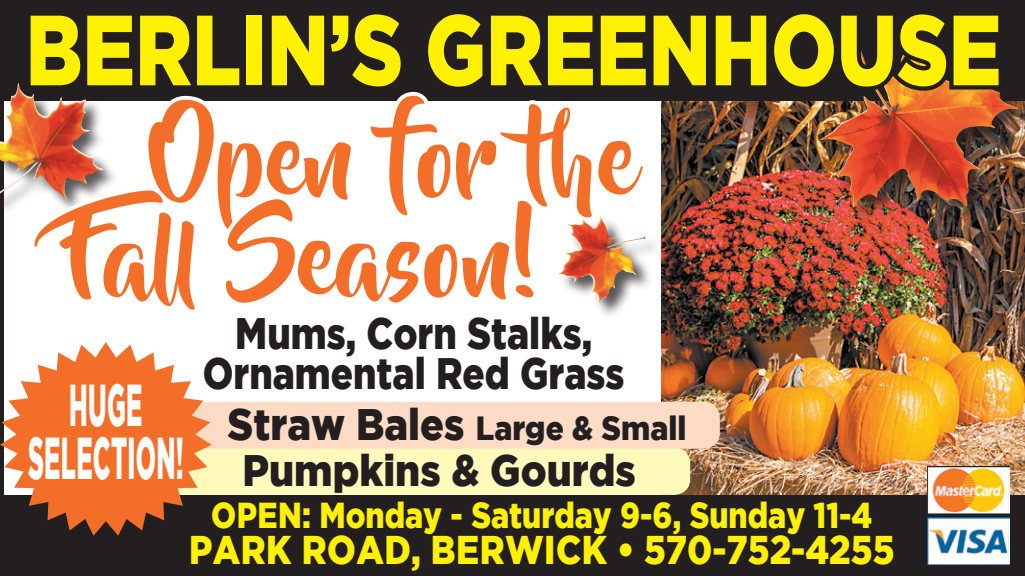
<style>
.page{position:relative;width:1025px;height:576px;background:#fff}
.page>*{position:absolute;margin:0;border:0;box-sizing:border-box;transform-origin:0 0}
.t1{font:99.6px "Beyond The Mountains";color:#f36e28}
.t2{font:900 99.6px "Gotham";color:#fff101;scale:.8 1}
.t3{font:900 58.8px "Gotham";letter-spacing:.015em;color:#fff;scale:.42 1}
.t4{font:900 44px "Gotham";color:#231f20;scale:.84 1}
.t5{font:900 44px "Gotham";color:#231f20;scale:.9 1}
.t6{font:900 40px "Gotham";letter-spacing:.015em;color:#fff101;scale:.87 1}
.t7{font:900 36px "Gotham";color:#fff101;scale:.84 1}
.t8{font:900 33.6px "Gotham";color:#231f20;scale:.9 1}
.s1{font-size:44px}
</style>
<div class="page">
<img style="left:1007px;top:224px;width:18px;height:271px">
<div style="left:0;top:495px;width:1025px;height:81px;background:#231f20"></div>
<div style="left:3px;top:2px;width:1022px;height:99px;background:#231f20"></div>
<img style="left:1007px;top:467px;width:2px;height:46px">
<img style="left:1007px;top:518px;width:2px;height:46px">
<div style="left:820px;top:31px;width:205px;height:193px;background:#231f20;opacity:.75"></div>
<img style="left:1007px;top:33px;width:11px;height:174px">
<div style="left:0;top:83px;width:120px;height:134px;background:#231f20;opacity:.75"></div>
<img style="left:0;top:82px;width:22px;height:118px">
<img style="left:22px;top:30px;width:985px;height:535px">
<div style="left:163px;top:448px;width:527px;height:47px;background:#fff9bc;border-radius:16px"></div>
<div style="left:192px;top:402px;width:528px;height:47px;background:#fddbc4;border-radius:16px"></div>
<div style="left:559px;top:215px;width:104px;height:106px;background:#231f20;opacity:.75"></div>
<img style="left:558px;top:215px;width:78px;height:90px">
<svg style="left:0;top:342px;width:212px;height:194px;fill:#f36e28"></svg>
<p class="t2" style="left:26px;top:-8px;width:1221px">BERLIN’S GREENHOUSE</p>
<p class="t1" style="left:151px;top:105px;width:487px">Open for the</p>
<p class="t1" style="left:69px;top:205px;width:475px">Fall Season!</p>
<p class="t3" style="left:69px;top:372px;width:176px">HUGE</p>
<p class="t3" style="left:28px;top:424px;width:372px">SELECTION!</p>
<p class="t4" style="left:235px;top:308px;width:426px">Mums, Corn Stalks,</p>
<p class="t4" style="left:203px;top:348px;width:504px">Ornamental Red Grass</p>
<p class="t8" style="left:228px;top:408px;width:511px"><span class="s1">Straw Bales</span> Large &amp; Small</p>
<p class="t5" style="left:242px;top:445px;width:439px">Pumpkins &amp; Gourds</p>
<p class="t7" style="left:211px;top:495px;width:788px">OPEN: Monday - Saturday 9-6, Sunday 11-4</p>
<p class="t6" style="left:189px;top:527px;width:812px">PARK ROAD, BERWICK • 570-752-4255</p>
</div>
